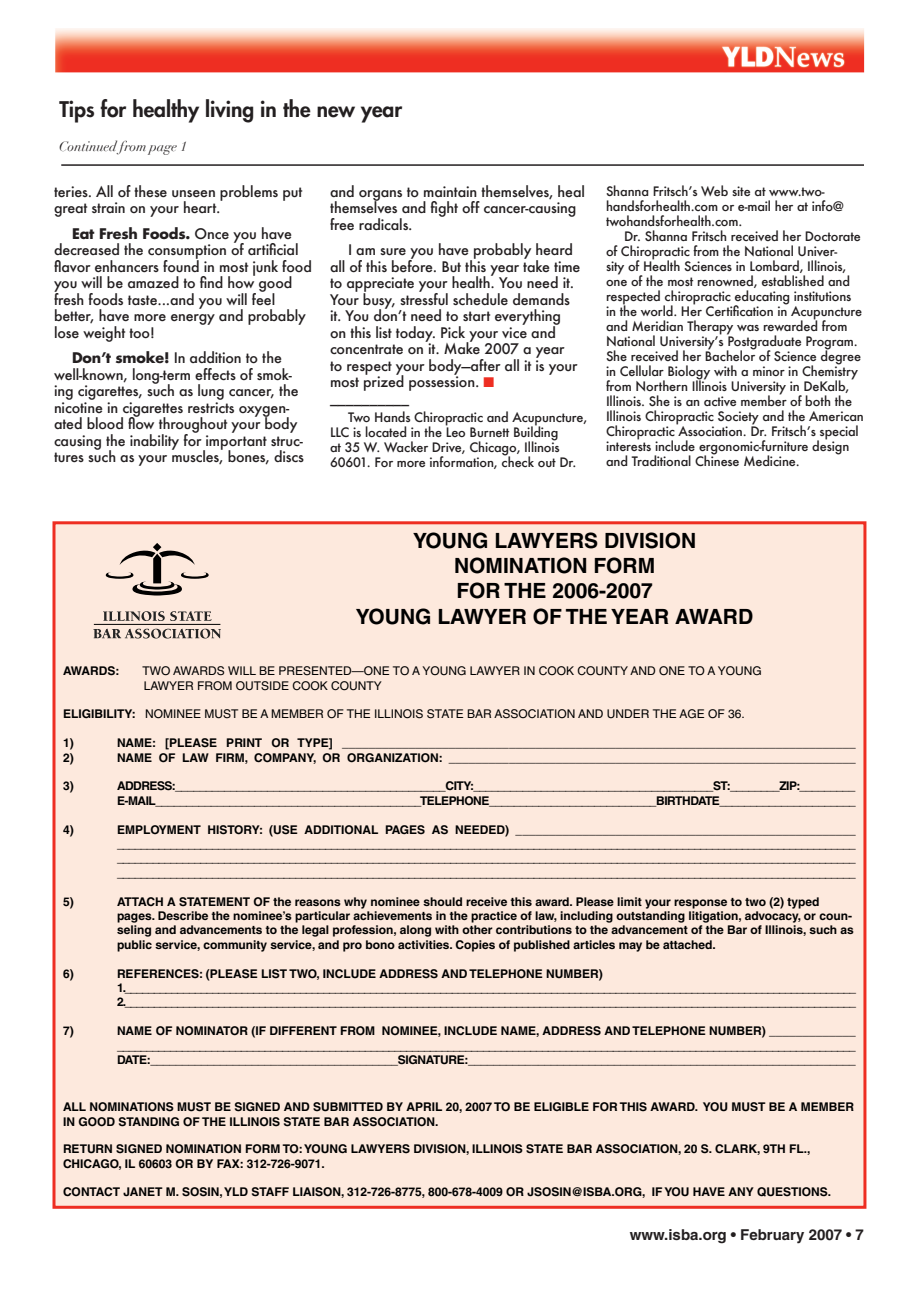
<style>
.page{position:relative;width:918px;height:1296px;background:#fff}
.page>*{position:absolute;margin:0;border:0;box-sizing:border-box;transform-origin:0 0}
.t1{font:700 21px "Helvetica";color:#000}
.Heading_YLD{font:800 21px "Futura";color:#231f20}
.t2{font:700 15px "Helvetica";color:#231f20}
.Body_Copy_YLD{font:500 14.25px/16.5px "Futura";letter-spacing:-.01em;color:#231f20}
.t3{font:italic 13.5px "Didot";color:#231f20}
.author_bio{font:500 12.75px/15px "Futura";letter-spacing:-.01em;color:#231f20}
.t4{font:700 12px/15px "Helvetica";color:#000}
.t5{font:12px "Helvetica";color:#000}
.t6{font:700 12px "Helvetica";letter-spacing:-.045em;color:#000}
.t7{font:700 12px "Helvetica";letter-spacing:-.04em;color:#000}
.t8{font:700 12px "Helvetica";letter-spacing:-.025em;color:#000}
.s1{font-weight:700}
.s2{color:#ee2e22}
</style>
<div class="page">
<img style="left:55px;top:28px;width:810px;height:45px">
<hr style="left:61px;top:164px;width:803px;height:2px;background:#231f20">
<div style="left:54px;top:523px;width:811px;height:684px;background:#fde9dd"></div>
<div style="left:52px;top:521px;width:814px;height:688px;border:3px solid #ee2e22"></div>
<svg style="left:106px;top:543px;width:103px;height:53px"></svg>
<svg style="left:103px;top:611px;width:109px;height:10px"></svg>
<svg style="left:93px;top:629px;width:128px;height:10px"></svg>
<hr style="left:94px;top:624px;width:126px;height:1px;background:#000">
<p class="Heading_YLD" style="left:59px;top:95px;width:344px">Tips for healthy living in the new year</p>
<p class="t3" style="left:59px;top:138px;width:129px">Continued from page 1</p>
<p class="Body_Copy_YLD" style="left:54px;top:183px;width:250px">teries. All of these unseen problems put great strain on your heart.</p>
<p class="Body_Copy_YLD" style="left:54px;top:225px;width:259px;text-indent:18px"><span class="s1">Eat Fresh Foods.</span> Once you have decreased the consumption of artificial flavor enhancers found in most junk food you will be amazed to find how good fresh foods taste...and you will feel better, have more energy and probably lose weight too!</p>
<p class="Body_Copy_YLD" style="left:54px;top:350px;width:252px;text-indent:18px"><span class="s1">Don’t smoke!</span> In addition to the well-known, long-term effects of smok&shy;ing cigarettes, such as lung cancer, the nicotine in cigarettes restricts oxygen&shy;ated blood flow throughout your body causing the inability for important struc&shy;tures such as your muscles, bones, discs</p>
<p class="Body_Copy_YLD" style="left:330px;top:183px;width:256px">and organs to maintain themselves, heal themselves and fight off cancer-causing free radicals.</p>
<p class="Body_Copy_YLD" style="left:330px;top:242px;width:252px;text-indent:18px">I am sure you have probably heard all of this before. But this year take time to appreciate your health. You need it.<br>Your busy, stressful schedule demands it. You don’t need to start everything on this list today. Pick your vice and concentrate on it. Make 2007 a year to respect your body—after all it is your most prized possession. <span class="s2">■</span></p>
<p class="Body_Copy_YLD" style="left:330px;top:390px;width:81px">__________</p>
<p class="author_bio" style="left:330px;top:409px;width:259px;text-indent:18px">Two Hands Chiropractic and Acupuncture, LLC is located in the Leo Burnett Building<br>at 35 W. Wacker Drive, Chicago, Illinois 60601. For more information, check out Dr.</p>
<p class="author_bio" style="left:606px;top:183px;width:240px">Shanna Fritsch’s Web site at www.two&shy;handsforhealth.com or e-mail her at info@ twohandsforhealth.com.</p>
<p class="author_bio" style="left:606px;top:228px;width:259px;text-indent:18px">Dr. Shanna Fritsch received her Doctorate of Chiropractic from the National Univer-<br>sity of Health Sciences in Lombard, Illinois, one of the most renowned, established and respected chiropractic educating institutions in the world. Her Certification in Acupuncture and Meridian Therapy was rewarded from National University’s Postgraduate Program.<br>She received her Bachelor of Science degree in Cellular Biology with a minor in Chemistry from Northern Illinois University in DeKalb, Illinois. She is an active member of both the Illinois Chiropractic Society and the American Chiropractic Association. Dr. Fritsch’s special interests include ergonomic-furniture design and Traditional Chinese Medicine.</p>
<p class="t1" style="left:413px;top:528px;width:285px">YOUNG LAWYERS DIVISION</p>
<p class="t1" style="left:454px;top:553px;width:203px">NOMINATION FORM</p>
<p class="t1" style="left:456px;top:578px;width:198px">FOR THE 2006-2007</p>
<p class="t1" style="left:356px;top:603px;width:399px">YOUNG LAWYER OF THE YEAR AWARD</p>
<p class="t4" style="left:63px;top:663px;width:58px">AWARDS:</p>
<p class="t5" style="left:142px;top:664px;width:621px">TWO AWARDS WILL BE PRESENTED—ONE TO A YOUNG LAWYER IN COOK COUNTY AND ONE TO A YOUNG</p>
<p class="t5" style="left:144px;top:678px;width:240px">LAWYER FROM OUTSIDE COOK COUNTY</p>
<p class="t5" style="left:63px;top:707px;width:683px"><span class="s1">ELIGIBILITY:</span> NOMINEE MUST BE A MEMBER OF THE ILLINOIS STATE BAR ASSOCIATION AND UNDER THE AGE OF 36.</p>
<p class="t4" style="left:63px;top:735px;width:12px">1)</p>
<p class="t4" style="left:117px;top:735px;width:740px">NAME: [PLEASE PRINT OR TYPE] _____________________________________________________________________________</p>
<p class="t4" style="left:63px;top:750px;width:12px">2)</p>
<p class="t4" style="left:117px;top:750px;width:740px">NAME OF LAW FIRM, COMPANY, OR ORGANIZATION: _____________________________________________________________</p>
<p class="t4" style="left:63px;top:779px;width:12px">3)</p>
<p class="t6" style="left:117px;top:779px;width:740px">ADDRESS: ____________________________________________ CITY: _______________________________________ ST: ________ ZIP: _________</p>
<p class="t7" style="left:117px;top:793px;width:740px">E-MAIL___________________________________________ TELEPHONE ___________________________ BIRTH DATE______________________</p>
<p class="t4" style="left:63px;top:822px;width:12px">4)</p>
<p class="t4" style="left:117px;top:822px;width:740px">EMPLOYMENT HISTORY: (USE ADDITIONAL PAGES AS NEEDED) ___________________________________________________</p>
<p class="t4" style="left:117px;top:836px;width:740px">____________________________________________________________________________________________________________________________</p>
<p class="t4" style="left:117px;top:851px;width:740px">____________________________________________________________________________________________________________________________</p>
<p class="t4" style="left:117px;top:865px;width:740px">____________________________________________________________________________________________________________________________</p>
<p class="t4" style="left:63px;top:894px;width:12px">5)</p>
<p class="t4" style="left:117px;top:894px;width:736px;line-height:14.4px">ATTACH A STATEMENT OF the reasons why nominee should receive this award. Please limit your response to two (2) typed pages. Describe the nominee’s particular achievements in the practice of law, including outstanding litigation, advocacy, or coun-</p>
<p class="t4" style="left:117px;top:923px;width:738px">seling and advancements to the legal profession, along with other contributions to the advancement of the Bar of Illinois, such as</p>
<p class="t4" style="left:117px;top:937px;width:600px">public service, community service, and pro bono activities. Copies of published articles may be attached.</p>
<p class="t4" style="left:63px;top:966px;width:12px">6)</p>
<p class="t4" style="left:117px;top:966px;width:487px">REFERENCES: (PLEASE LIST TWO, INCLUDE ADDRESS AND TELEPHONE NUMBER)</p>
<p class="t4" style="left:117px;top:980px;width:741px">1._____________________________________________________________________________________________________________________________</p>
<p class="t4" style="left:117px;top:995px;width:741px">2._____________________________________________________________________________________________________________________________</p>
<p class="t4" style="left:63px;top:1023px;width:12px">7)</p>
<p class="t4" style="left:117px;top:1023px;width:740px">NAME OF NOMINATOR (IF DIFFERENT FROM NOMINEE, INCLUDE NAME, ADDRESS AND TELEPHONE NUMBER) _____________</p>
<p class="t4" style="left:117px;top:1038px;width:740px">_____________________________________________________________________________________________________________________________</p>
<p class="t8" style="left:117px;top:1052px;width:740px">DATE: _______________________________________SIGNATURE: _____________________________________________________________</p>
<p class="t4" style="left:63px;top:1099px;width:793px">ALL NOMINATIONS MUST BE SIGNED AND SUBMITTED BY APRIL 20, 2007 TO BE ELIGIBLE FOR THIS AWARD. YOU MUST BE A MEMBER<br>IN GOOD STANDING OF THE ILLINOIS STATE BAR ASSOCIATION.</p>
<p class="t4" style="left:63px;top:1141px;width:749px">RETURN SIGNED NOMINATION FORM TO: YOUNG LAWYERS DIVISION, ILLINOIS STATE BAR ASSOCIATION, 20 S. CLARK, 9TH FL.,<br>CHICAGO, IL 60603 OR BY FAX: 312-726-9071.</p>
<p class="t4" style="left:63px;top:1184px;width:770px">CONTACT JANET M. SOSIN, YLD STAFF LIAISON, 312-726-8775, 800-678-4009 OR JSOSIN@ISBA.ORG, IF YOU HAVE ANY QUESTIONS.</p>
<p class="t2" style="left:630px;top:1225px;width:223px">www.isba.org • February 2007 •</p>
</div>
